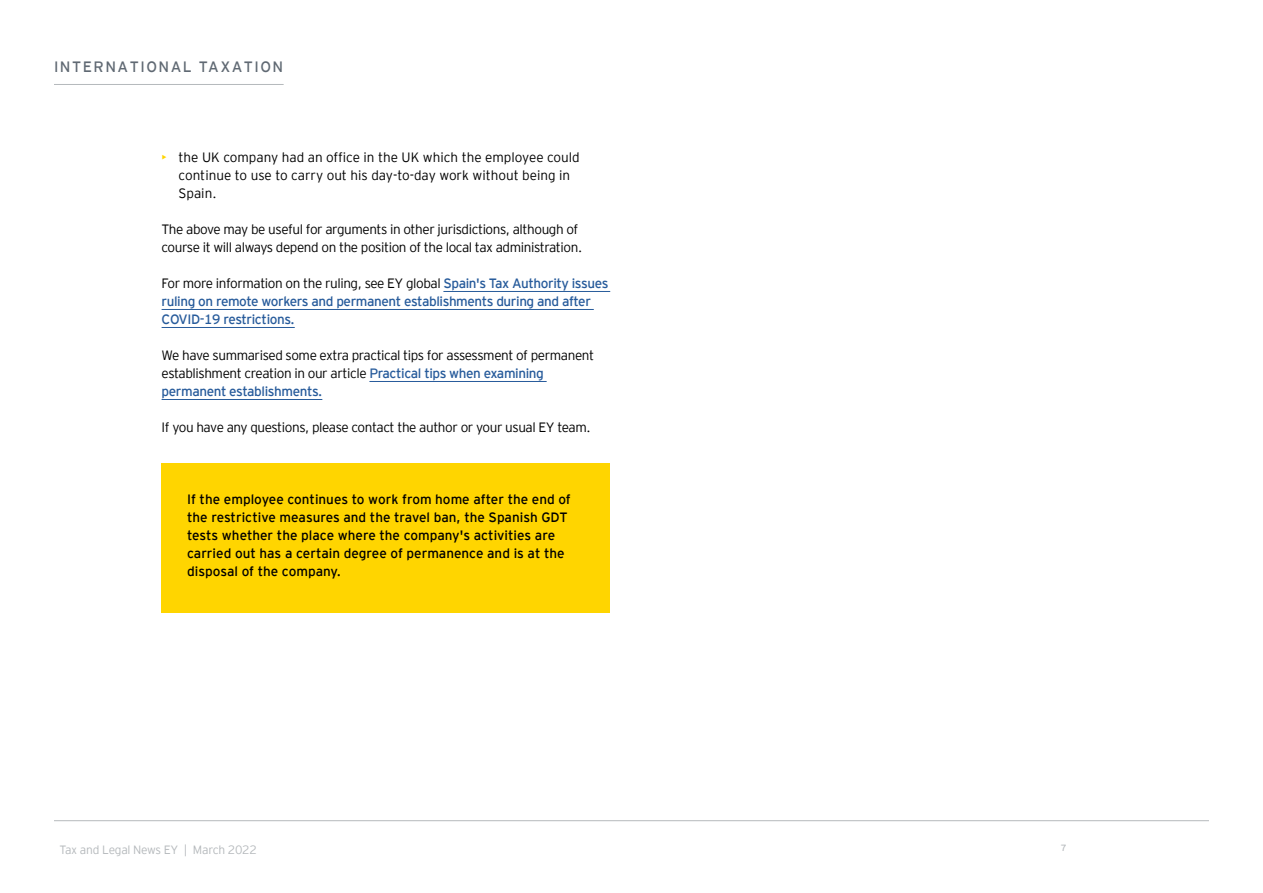
<style>
.page{position:relative;width:1263px;height:893px;background:#fff}
.page>*{position:absolute;margin:0;border:0;box-sizing:border-box;transform-origin:0 0}
.t1{font:15px "EY Interstate";letter-spacing:.1em;color:#606973}
.t2{font:300 13.5px/18px "EY Interstate";letter-spacing:-.03em;color:#000}
.t3{font:13.5px/18px "EY Interstate";color:#000}
.t4{font:13.5px/18px "EY Interstate";letter-spacing:-.03em;color:#275b9b}
.t5{font:300 13.5px/18px "EY Interstate";color:#000}
.t6{font:300 12px "EY Interstate";letter-spacing:-.02em;color:#b5b9bc}
.t7{font:9px "EY Interstate";color:#b5b9bc}
.s1{color:#ffd500}
.s2{font-weight:300;color:#000}
.s3{font-weight:400;color:#275b9b}
</style>
<div class="page">
<hr style="left:54px;top:820px;width:1155px;height:1px;background:#b5b9bc">
<hr style="left:443px;top:291px;width:167px;height:1px;background:#275b9b">
<hr style="left:162px;top:309px;width:432px;height:1px;background:#275b9b">
<hr style="left:162px;top:327px;width:133px;height:1px;background:#275b9b">
<hr style="left:369px;top:381px;width:178px;height:1px;background:#275b9b">
<hr style="left:162px;top:399px;width:160px;height:1px;background:#275b9b">
<div style="left:162px;top:463px;width:448px;height:150px;background:#ffd500"></div>
<hr style="left:54px;top:84px;width:230px;height:1px;background:#b5b9bc">
<p class="t1" style="left:54px;top:56px;width:231px">INTERNATIONAL TAXATION</p>
<p class="t5" style="left:179px;top:147px;width:403px;text-indent:-17px"><span class="s1">•</span> the UK company had an office in the UK which the employee could continue to use to carry out his day-to-day work without being in<br>Spain.</p>
<p class="t2" style="left:162px;top:219px;width:422px">The above may be useful for arguments in other jurisdictions, although of course it will always depend on the position of the local tax administration.</p>
<p class="t4" style="left:162px;top:273px;width:448px"><span class="s2">For more information on the ruling, see EY global</span> Spain's Tax Authority issues ruling on remote workers and permanent establishments during and after<br>COVID-19 restrictions.</p>
<p class="t2" style="left:162px;top:345px;width:434px">We have summarised some extra practical tips for assessment of permanent establishment creation in our article <span class="s3">Practical tips when examining permanent establishments.</span></p>
<p class="t2" style="left:162px;top:417px;width:430px">If you have any questions, please contact the author or your usual EY team.</p>
<p class="t3" style="left:187px;top:489px;width:385px">If the employee continues to work from home after the end of the restrictive measures and the travel ban, the Spanish GDT tests whether the place where the company's activities are carried out has a certain degree of permanence and is at the disposal of the company.</p>
<p class="t6" style="left:60px;top:841px;width:199px">Tax and Legal News EY | March 2022</p>
<p class="t7" style="left:1061px;top:842px;width:7px">7</p>
</div>
